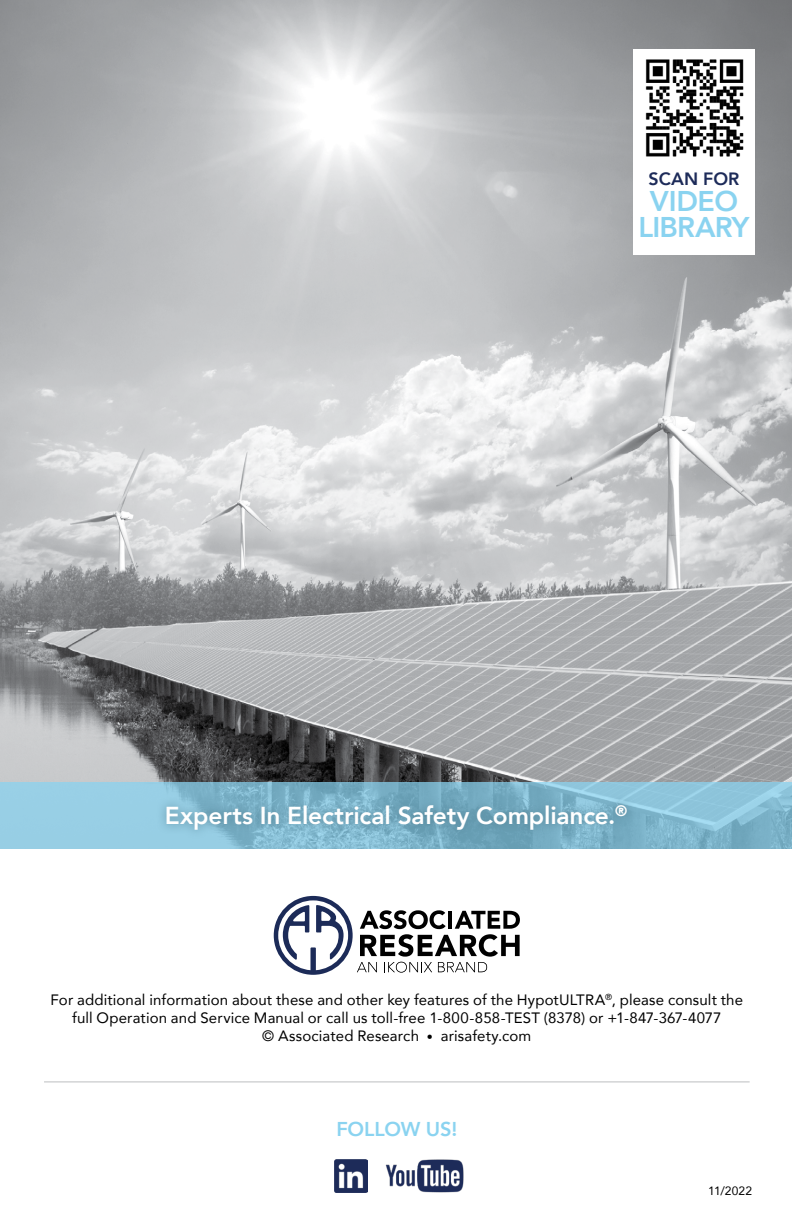
<style>
.page{position:relative;width:792px;height:1224px;background:#fff}
.page>*{position:absolute;margin:0;border:0;box-sizing:border-box;transform-origin:0 0}
.t1{font:800 28.4px/26px "Avenir";letter-spacing:-.025em;color:#8ad3f0;text-align:center}
.t2{font:800 24.4px "Avenir";letter-spacing:-.005em;color:#fff}
.t3{font:800 20px "Avenir";letter-spacing:-.01em;color:#8ad3f0}
.t4{font:800 17.8px "Avenir";letter-spacing:.005em;color:#1d2b59}
.t5{font:15px/18px "Avenir";letter-spacing:.01em;color:#000;text-align:center}
.t6{font:12px "Avenir";letter-spacing:.015em;color:#000}
.s1{font-size:12px}
</style>
<div class="page">
<img style="left:0;top:0;width:792px;height:782px">
<svg style="left:274px;top:896px;width:246px;height:79px"></svg>
<svg style="left:0;top:782px;width:792px;height:66px;background:#89c0d7"></svg>
<div style="left:156px;top:795px;width:481px;height:45px;background:#528194;opacity:.6"></div>
<img style="left:334px;top:1159px;width:33px;height:33px">
<img style="left:385px;top:1159px;width:79px;height:34px">
<hr style="left:44px;top:1082px;width:706px;height:1px;background:#bcbec0">
<div style="left:633px;top:49px;width:122px;height:206px;background:#fff"></div>
<img style="left:645px;top:59px;width:99px;height:98px">
<p class="t4" style="left:649px;top:165px;width:92px">SCAN FOR</p>
<h1 class="t1" style="left:639px;top:188px;width:112px">VIDEO<br>LIBRARY</h1>
<h2 class="t2" style="left:165px;top:797px;width:464px">Experts In Electrical Safety Compliance.<sup>®</sup></h2>
<p class="t5" style="left:51px;top:991px;width:694px">For additional information about these and other key features of the HypotULTRA<sup>®</sup>, please consult the full Operation and Service Manual or call us toll-free 1-800-858-TEST (8378) or +1-847-367-4077<br>© Associated Research <span class="s1">•</span> arisafety.com</p>
<h3 class="t3" style="left:336px;top:1114px;width:122px">FOLLOW US!</h3>
<p class="t6" style="left:708px;top:1181px;width:45px">11/2022</p>
</div>
